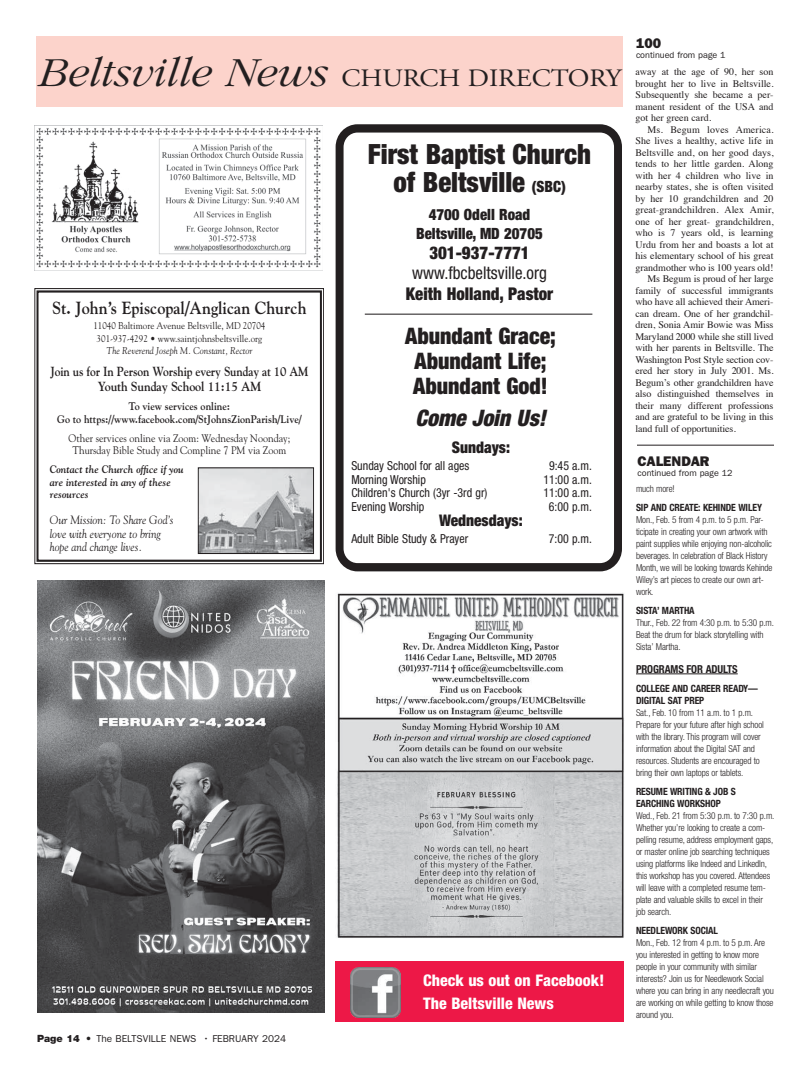
<style>
.page{position:relative;width:810px;height:1080px;background:#fff}
.page>*{position:absolute;margin:0;border:0;box-sizing:border-box;transform-origin:0 0}
.t1{font:900 condensed 27.9px/28.6px "Helvetica Neue LT Std";color:#231f20;text-align:center;scale:.96 1}
.t2{font:25px "Adobe Garamond Pro";color:#231f20;scale:1.09 1}
.t3{font:900 condensed 22.8px/24.8px "Helvetica Neue LT Std";color:#231f20;text-align:center;scale:.96 1}
.t4{font:italic 900 condensed 22.8px "Helvetica Neue LT Std";color:#231f20;scale:.96 1}
.t5{font:900 condensed 17.6px "Helvetica Neue LT Std";color:#231f20;scale:.96 1}
.t6{font:condensed 17.6px "Helvetica Neue LT Std";color:#231f20;scale:.96 1}
.t7{font:700 17.5px "Goudy Std";color:#231f20;scale:.92 1}
.t8{font:800 condensed 16px/23px "Helvetica Neue LT Std";color:#fff}
.t9{font:900 condensed 16px "Helvetica Neue LT Std";color:#231f20;scale:.96 1}
.t10{font:900 condensed 15.5px/19.7px "Helvetica Neue LT Std";color:#231f20;text-align:center;scale:.96 1}
.t11{font:14px "ITC Franklin Gothic Std Hvy";color:#231f20}
.t12{font:700 13.1px/15.8px "Goudy Std";letter-spacing:-.01em;color:#231f20;text-align:center;scale:.87 1}
.t13{font:condensed 12.4px "Helvetica Neue LT Std";color:#231f20;scale:.96 1}
.t14{font:italic 12px/13.7px "Goudy Std";color:#231f20;scale:.92 1}
.t15{font:700 condensed 11px "Helvetica Neue LT Std";letter-spacing:-.01em;color:#231f20}
.t16{font:10.9px/12.6px "Goudy Std";color:#231f20;text-align:center;scale:.92 1}
.t17{font:700 10.9px/12.6px "Goudy Std";color:#231f20;text-align:center;scale:.92 1}
.t18{font:italic 700 10.9px/12.6px "Goudy Std";color:#231f20;scale:.92 1}
.t19{font:10px/11.5px "Times";letter-spacing:-.005em;color:#231f20;text-align:justify}
.t20{font:700 condensed 10px/12px "Helvetica Neue LT Std";letter-spacing:-.01em;color:#231f20}
.t21{font:10px "ITC Franklin Gothic Std";color:#231f20}
.t22{font:9.9px/12px "Goudy Std";color:#231f20;text-align:center;scale:.92 1}
.t23{font:italic 9.9px "Goudy Std";color:#231f20;scale:.92 1}
.t24{font:300 condensed 9.5px/12px "Helvetica Neue LT Std";letter-spacing:-.01em;color:#231f20}
.t25{font:9px "ITC Franklin Gothic Std";color:#231f20}
.s1{font-family:"ITC Garamond Std";font-weight:300;font-style:italic;font-size:43px}
.s2{font-size:15.5px}
.s3{font-family:"Helvetica Neue LT Std";font-weight:900}
.s4{font-family:"Helvetica Neue LT Std";font-weight:300;font-stretch:condensed}
</style>
<div class="page">
<div style="left:36px;top:36px;width:587px;height:70px;background:#fcd3cb"></div>
<img style="left:337px;top:593px;width:287px;height:345px">
<svg style="left:35px;top:288px;width:289px;height:276px"></svg>
<div style="left:36px;top:290px;width:286px;height:272px;border:2px solid #231f20"></div>
<img style="left:200px;top:470px;width:112px;height:82px">
<div style="left:198px;top:468px;width:116px;height:86px;border:1px solid #231f20"></div>
<div style="left:336px;top:124px;width:286px;height:447px;border:8px solid #231f20;border-radius:18px"></div>
<hr style="left:365px;top:314px;width:227px;height:1px;background:#231f20">
<div style="left:336px;top:961px;width:288px;height:61px;background:#ed1847"></div>
<img style="left:350px;top:967px;width:51px;height:51px">
<img style="left:37px;top:581px;width:288px;height:432px">
<img style="left:36px;top:128px;width:285px;height:140px">
<hr style="left:636px;top:674px;width:102px;height:1px;background:#231f20">
<hr style="left:637px;top:445px;width:137px;height:1px;background:#231f20">
<h2 class="t2" style="left:38px;top:63px;width:537px"><span class="s1">Beltsville News</span> CHURCH DIRECTORY</h2>
<h3 class="t7" style="left:52px;top:297px;width:278px">St. John’s Episcopal/Anglican Church</h3>
<p class="t22" style="left:93px;top:320px;width:189px">11040 Baltimore Avenue Beltsville, MD 20704<br>301-937-4292 • www.saintjohnsbeltsville.org</p>
<p class="t23" style="left:106px;top:344px;width:160px">The Reverend Joseph M. Constant, Rector</p>
<h3 class="t12" style="left:51px;top:363px;width:298px">Join us for In Person Worship every Sunday at 10 AM<br>Youth Sunday School 11:15 AM</h3>
<p class="t17" style="left:57px;top:400px;width:267px">To view services online:<br>Go to https://www.facebook.com/StJohnsZionParish/Live/</p>
<p class="t16" style="left:69px;top:432px;width:242px">Other services online via Zoom: Wednesday Noonday;<br>Thursday Bible Study and Compline 7 PM via Zoom</p>
<p class="t18" style="left:50px;top:463px;width:147px">Contact the Church office if you are interested in any of these resources</p>
<p class="t14" style="left:50px;top:513px;width:136px">Our Mission: To Share God’s love with everyone to bring hope and change lives.</p>
<h1 class="t1" style="left:368px;top:139px;width:234px">First Baptist Church of Beltsville <span class="s2">(SBC)</span></h1>
<h3 class="t10" style="left:416px;top:204px;width:134px">4700 Odell Road<br>Beltsville, MD 20705</h3>
<h3 class="t5" style="left:429px;top:242px;width:106px">301-937-7771</h3>
<h3 class="t6" style="left:412px;top:262px;width:142px">www.fbcbeltsville.org</h3>
<h3 class="t5" style="left:406px;top:283px;width:155px">Keith Holland, Pastor</h3>
<h3 class="t3" style="left:405px;top:323px;width:158px">Abundant Grace;<br>Abundant Life;<br>Abundant God!</h3>
<h3 class="t4" style="left:415px;top:404px;width:137px">Come Join Us!</h3>
<h3 class="t9" style="left:452px;top:438px;width:62px">Sundays:</h3>
<h3 class="t13" style="left:351px;top:459px;width:124px">Sunday School for all ages</h3>
<h3 class="t13" style="left:549px;top:459px;width:46px">9:45 a.m.</h3>
<h3 class="t13" style="left:351px;top:472px;width:79px">Morning Worship</h3>
<h3 class="t13" style="left:543px;top:472px;width:52px">11:00 a.m.</h3>
<h3 class="t13" style="left:351px;top:486px;width:143px">Children's Church (3yr -3rd gr)</h3>
<h3 class="t13" style="left:543px;top:486px;width:52px">11:00 a.m.</h3>
<h3 class="t13" style="left:351px;top:499px;width:77px">Evening Worship</h3>
<h3 class="t13" style="left:549px;top:499px;width:46px">6:00 p.m.</h3>
<h3 class="t9" style="left:439px;top:511px;width:89px">Wednesdays:</h3>
<h3 class="t13" style="left:351px;top:532px;width:123px">Adult Bible Study &amp; Prayer</h3>
<h3 class="t13" style="left:549px;top:532px;width:46px">7:00 p.m.</h3>
<p class="t21" style="left:37px;top:1033px;width:251px"><span class="s3">Page 14</span> <span class="s4">•</span> The BELTSVILLE NEWS • FEBRUARY 2024</p>
<h3 class="t8" style="left:423px;top:968px;width:183px">Check us out on Facebook!<br>The Beltsville News</h3>
<h3 class="t11" style="left:636px;top:35px;width:27px">100</h3>
<p class="t25" style="left:636px;top:50px;width:91px">continued from page 1</p>
<p class="t19" style="left:636px;top:65px;width:140px">away at the age of 90, her son brought her to live in Beltsville.<br>Subsequently she became a per&shy;manent resident of the USA and got her green card.</p>
<p class="t19" style="left:648px;top:123px;width:128px">Ms. Begum loves America.</p>
<p class="t19" style="left:636px;top:134px;width:139px">She lives a healthy, active life in</p>
<p class="t19" style="left:636px;top:146px;width:140px">Beltsville and, on her good days,</p>
<p class="t19" style="left:636px;top:157px;width:140px">tends to her little garden. Along</p>
<p class="t19" style="left:636px;top:169px;width:140px">with her 4 children who live in</p>
<p class="t19" style="left:636px;top:180px;width:139px">nearby states, she is often visited</p>
<p class="t19" style="left:636px;top:192px;width:139px">by her 10 grandchildren and 20</p>
<p class="t19" style="left:636px;top:203px;width:140px">great-grandchildren. Alex Amir,</p>
<p class="t19" style="left:636px;top:215px;width:140px">one of her great- grandchildren,</p>
<p class="t19" style="left:636px;top:226px;width:140px">who is 7 years old, is learning</p>
<p class="t19" style="left:636px;top:238px;width:140px">Urdu from her and boasts a lot at</p>
<p class="t19" style="left:636px;top:249px;width:139px">his elementary school of his great</p>
<p class="t19" style="left:636px;top:261px;width:139px">grandmother who is 100 years old!</p>
<p class="t19" style="left:648px;top:272px;width:128px">Ms Begum is proud of her large</p>
<p class="t19" style="left:636px;top:284px;width:140px">family of successful immigrants</p>
<p class="t19" style="left:636px;top:295px;width:140px">who have all achieved their Ameri-</p>
<p class="t19" style="left:636px;top:307px;width:140px">can dream. One of her grandchil-</p>
<p class="t19" style="left:636px;top:318px;width:140px">dren, Sonia Amir Bowie was Miss</p>
<p class="t19" style="left:636px;top:330px;width:140px">Maryland 2000 while she still lived</p>
<p class="t19" style="left:636px;top:341px;width:140px">with her parents in Beltsville. The</p>
<p class="t19" style="left:636px;top:353px;width:140px">Washington Post Style section cov-</p>
<p class="t19" style="left:636px;top:364px;width:140px">ered her story in July 2001. Ms.</p>
<p class="t19" style="left:636px;top:376px;width:140px">Begum’s other grandchildren have</p>
<p class="t19" style="left:636px;top:387px;width:139px">also distinguished themselves in</p>
<p class="t19" style="left:636px;top:399px;width:140px">their many different professions</p>
<p class="t19" style="left:636px;top:410px;width:140px">and are grateful to be living in this</p>
<p class="t19" style="left:636px;top:422px;width:102px">land full of opportunities.</p>
<h3 class="t11" style="left:638px;top:453px;width:73px">CALENDAR</h3>
<p class="t25" style="left:638px;top:468px;width:97px">continued from page 12</p>
<p class="t24" style="left:636px;top:483px;width:40px">much more!</p>
<p class="t20" style="left:636px;top:502px;width:128px">SIP AND CREATE: KEHINDE WILEY</p>
<p class="t24" style="left:636px;top:514px;width:138px">Mon., Feb. 5 from 4 p.m. to 5 p.m. Par&shy;ticipate in creating your own artwork with paint supplies while enjoying non-alcoholic beverages. In celebration of Black History Month, we will be looking towards Kehinde Wiley’s art pieces to create our own art&shy;work.</p>
<p class="t20" style="left:636px;top:605px;width:60px">SISTA’ MARTHA</p>
<p class="t24" style="left:636px;top:617px;width:140px">Thur., Feb. 22 from 4:30 p.m. to 5:30 p.m.<br>Beat the drum for black storytelling with<br>Sista’ Martha.</p>
<p class="t15" style="left:636px;top:662px;width:103px">PROGRAMS FOR ADULTS</p>
<p class="t20" style="left:636px;top:682px;width:123px">COLLEGE AND CAREER READY—<br>DIGITAL SAT PREP</p>
<p class="t24" style="left:636px;top:707px;width:129px">Sat., Feb. 10 from 11 a.m. to 1 p.m.<br>Prepare for your future after high school with the library. This program will cover information about the Digital SAT and resources. Students are encouraged to bring their own laptops or tablets.</p>
<p class="t20" style="left:636px;top:785px;width:101px">RESUME WRITING &amp; JOB S<br>EARCHING WORKSHOP</p>
<p class="t24" style="left:636px;top:810px;width:140px">Wed., Feb. 21 from 5:30 p.m. to 7:30 p.m.<br>Whether you’re looking to create a com&shy;pelling resume, address employment gaps, or master online job searching techniques using platforms like Indeed and LinkedIn, this workshop has you covered. Attendees will leave with a completed resume tem&shy;plate and valuable skills to excel in their job search.</p>
<p class="t20" style="left:636px;top:925px;width:84px">NEEDLEWORK SOCIAL</p>
<p class="t24" style="left:636px;top:937px;width:139px">Mon., Feb. 12 from 4 p.m. to 5 p.m. Are you interested in getting to know more people in your community with similar interests? Join us for Needlework Social where you can bring in any needlecraft you are working on while getting to know those around you.</p>
</div>
